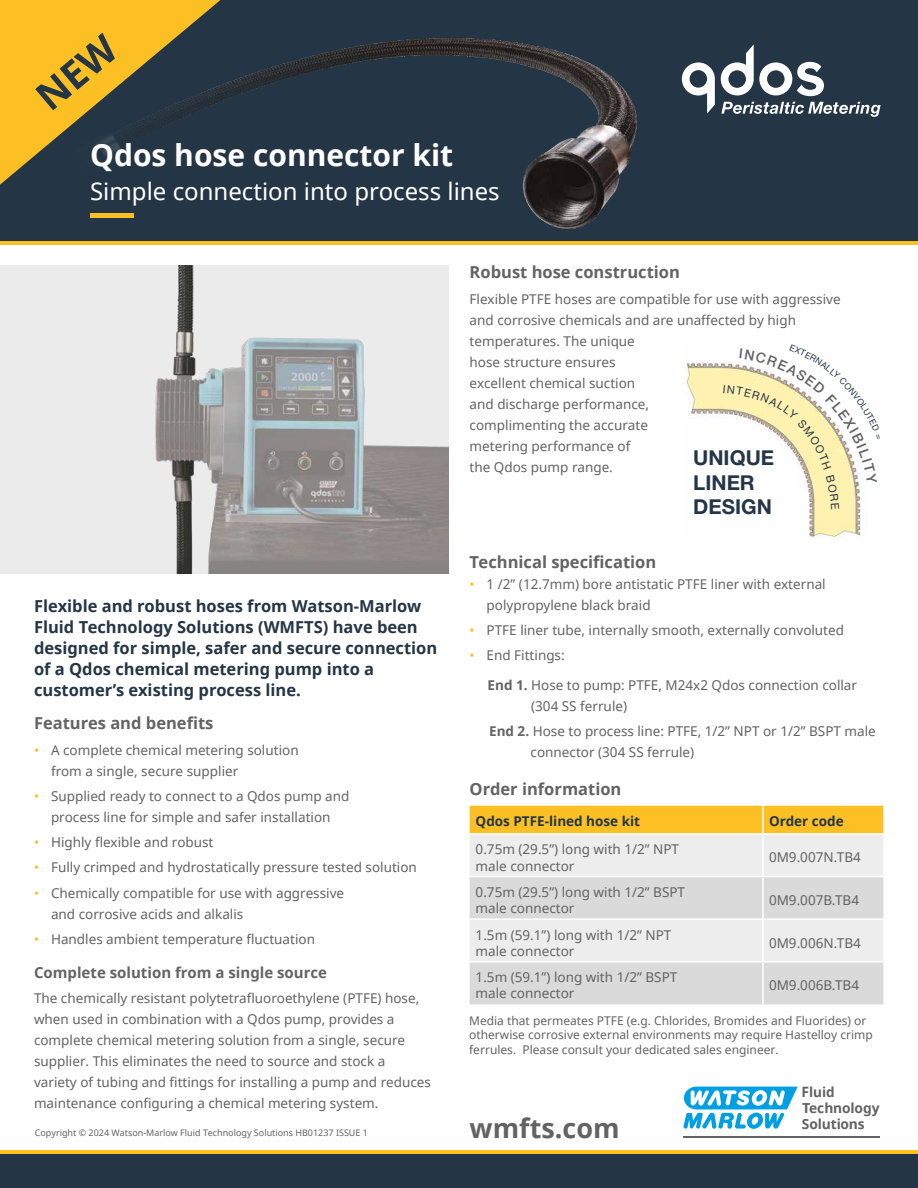
<style>
.page{position:relative;width:918px;height:1188px;background:#fff}
.page>*{position:absolute;margin:0;border:0;box-sizing:border-box;transform-origin:0 0}
.t1{font:700 60px "Noto Sans";color:#fcbf24;scale:1.75 1}
.t2{font:700 30px "Noto Sans";color:#fff}
.t3{font:700 27px "Noto Sans";color:#646363}
.t4{font:24px "Noto Sans";color:#fff}
.t5{font:700 20.55px/24.6px "Helvetica Neue LT Std";color:#243646}
.t6{font:700 16.5px/21px "Noto Sans";color:#243646}
.t7{font:700 16.5px "Noto Sans";color:#646363}
.t8{font:700 15px "Noto Sans";color:#646363}
.t9{font:700 13.8px/15.8px "Noto Sans";letter-spacing:-.01em;color:#646363}
.t10{font:13.5px/21px "Noto Sans";color:#646363}
.t11{font:700 13.5px "Noto Sans";color:#243646}
.t12{font:12px/14.4px "Noto Sans";color:#646363}
.t13{font:9px "Noto Sans";color:#646363}
.s1{color:#fcbf24}
.s2{font-weight:700}
.s3{font-size:14.25px}
</style>
<div class="page">
<div style="left:0;top:0;width:918px;height:243px;background:#243646"></div>
<img style="left:220px;top:37px;width:417px;height:192px">
<div style="left:0;top:1152px;width:918px;height:36px;background:#243646"></div>
<hr style="left:0;top:1150px;width:918px;height:3px;background:#fcbf24">
<hr style="left:0;top:241px;width:918px;height:4px;background:#fcbf24">
<svg style="left:470px;top:806px;width:413px;height:198px;background:#e7dec8"></svg>
<hr style="left:762px;top:806px;width:2px;height:27px;background:#fff">
<hr style="left:470px;top:833px;width:293px;height:2px;background:#fff">
<hr style="left:763px;top:833px;width:120px;height:2px;background:#fff">
<hr style="left:762px;top:835px;width:2px;height:41px;background:#fff">
<hr style="left:470px;top:876px;width:293px;height:1px;background:#fff">
<hr style="left:763px;top:876px;width:120px;height:1px;background:#fff">
<hr style="left:762px;top:877px;width:2px;height:41px;background:#fff">
<hr style="left:762px;top:963px;width:2px;height:41px;background:#fff">
<hr style="left:470px;top:918px;width:293px;height:2px;background:#fff">
<hr style="left:763px;top:918px;width:120px;height:2px;background:#fff">
<hr style="left:762px;top:920px;width:2px;height:41px;background:#fff">
<hr style="left:470px;top:961px;width:293px;height:2px;background:#fff">
<hr style="left:763px;top:961px;width:120px;height:2px;background:#fff">
<svg style="left:682px;top:62px;width:33px;height:52px"></svg>
<svg style="left:721px;top:44px;width:103px;height:52px"></svg>
<svg style="left:721px;top:102px;width:160px;height:15px"></svg>
<hr style="left:683px;top:1137px;width:197px;height:1px;background:#646363">
<svg style="left:683px;top:1087px;width:115px;height:42px"></svg>
<svg style="left:0;top:266px;width:448px;height:308px;background:#c8c7c7"></svg>
<img style="left:683px;top:361px;width:178px;height:177px">
<svg style="left:0;top:0;width:220px;height:185px"></svg>
<svg style="left:723px;top:361px;width:138px;height:149px"></svg>
<h2 class="t2" style="left:90px;top:134px;width:365px">Qdos hose connector kit</h2>
<h3 class="t4" style="left:90px;top:175px;width:411px">Simple connection into process lines</h3>
<h1 class="t1" style="left:90px;top:144px;width:26px">_</h1>
<p class="t6" style="left:34px;top:595px;width:405px">Flexible and robust hoses from Watson-Marlow Fluid Technology Solutions (WMFTS) have been designed for simple, safer and secure connection of a Qdos chemical metering pump into a customer’s existing process line.</p>
<p class="t7" style="left:34px;top:712px;width:181px">Features and benefits</p>
<p class="t10" style="left:51px;top:739px;width:249px;text-indent:-17px"><span class="s1">•</span> A complete chemical metering solution from a single, secure supplier</p>
<p class="t10" style="left:34px;top:785px;width:317px;text-align:center"><span class="s1">•</span> Supplied ready to connect to a Qdos pump and process line for simple and safer installation</p>
<p class="t10" style="left:34px;top:831px;width:181px"><span class="s1">•</span> Highly flexible and robust</p>
<p class="t10" style="left:34px;top:857px;width:384px"><span class="s1">•</span> Fully crimped and hydrostatically pressure tested solution</p>
<p class="t10" style="left:51px;top:882px;width:295px;text-indent:-17px"><span class="s1">•</span> Chemically compatible for use with aggressive and corrosive acids and alkalis</p>
<p class="t10" style="left:34px;top:928px;width:283px"><span class="s1">•</span> Handles ambient temperature fluctuation</p>
<p class="t8" style="left:34px;top:962px;width:294px">Complete solution from a single source</p>
<p class="t10" style="left:34px;top:987px;width:398px">The chemically resistant polytetrafluoroethylene (PTFE) hose, when used in combination with a Qdos pump, provides a complete chemical metering solution from a single, secure supplier. This eliminates the need to source and stock a variety of tubing and fittings for installing a pump and reduces maintenance configuring a chemical metering system.</p>
<p class="t13" style="left:35px;top:1127px;width:335px">Copyright © 2024 Watson-Marlow Fluid Technology Solutions HB01237 ISSUE 1</p>
<p class="t7" style="left:470px;top:261px;width:212px">Robust hose construction</p>
<p class="t10" style="left:470px;top:288px;width:373px">Flexible PTFE hoses are compatible for use with aggressive and corrosive chemicals and are unaffected by high temperatures. The unique<br>hose structure ensures<br>excellent chemical suction<br>and discharge performance,<br>complimenting the accurate<br>metering performance of<br>the Qdos pump range.</p>
<h3 class="t5" style="left:693px;top:445px;width:82px">UNIQUE<br>LINER<br>DESIGN</h3>
<p class="t7" style="left:470px;top:550px;width:188px">Technical specification</p>
<p class="t10" style="left:487px;top:573px;width:341px;text-indent:-17px"><span class="s1">•</span> 1 /2” (12.7mm) bore antistatic PTFE liner with external polypropylene black braid</p>
<p class="t10" style="left:470px;top:619px;width:376px"><span class="s1">•</span> PTFE liner tube, internally smooth, externally convoluted</p>
<p class="t10" style="left:488px;top:640px;width:371px;line-height:29.5px;text-indent:-18px"><span class="s1">•</span> End Fittings:<br><span class="s2">End 1.</span> Hose to pump: PTFE, M24x2 Qdos connection collar</p>
<p class="t10" style="left:489px;top:693px;width:388px;line-height:25.2px;text-indent:42px">(304 SS ferrule)<br><span class="s2">End 2.</span> Hose to process line: PTFE, 1/2” NPT or 1/2” BSPT male</p>
<p class="t10" style="left:531px;top:741px;width:165px">connector (304 SS ferrule)</p>
<p class="t7" style="left:470px;top:778px;width:153px">Order information</p>
<p class="t11" style="left:476px;top:812px;width:166px">Qdos PTFE-lined hose kit</p>
<p class="t11" style="left:769px;top:812px;width:76px">Order code</p>
<p class="t10" style="left:476px;top:841px;width:205px;line-height:16.2px">0.75m (29.5”) long with 1/2” NPT male connector</p>
<p class="t10" style="left:769px;top:847px;width:93px">0M9.007N.TB4</p>
<p class="t10" style="left:476px;top:884px;width:211px;line-height:16.2px">0.75m (29.5”) long with 1/2” BSPT male connector</p>
<p class="t10" style="left:769px;top:889px;width:92px">0M9.007B.TB4</p>
<p class="t10" style="left:476px;top:926px;width:197px;line-height:16.2px">1.5m (59.1”) long with 1/2” NPT male connector</p>
<p class="t10" style="left:769px;top:932px;width:93px">0M9.006N.TB4</p>
<p class="t10" style="left:476px;top:969px;width:203px;line-height:16.2px">1.5m (59.1”) long with 1/2” BSPT male connector</p>
<p class="t10" style="left:769px;top:975px;width:92px">0M9.006B.TB4</p>
<p class="t12" style="left:469px;top:1013px;width:405px">Media that permeates PTFE (e.g. Chlorides, Bromides and Fluorides) or otherwise corrosive external environments may require Hastelloy crimp ferrules. Please consult your dedicated sales engineer.</p>
<h3 class="t3" style="left:470px;top:1109px;width:152px">wmfts.com</h3>
<p class="t9" style="left:801px;top:1084px;width:80px"><span class="s3">F</span>luid<br>Technology<br>Solutions</p>
</div>
